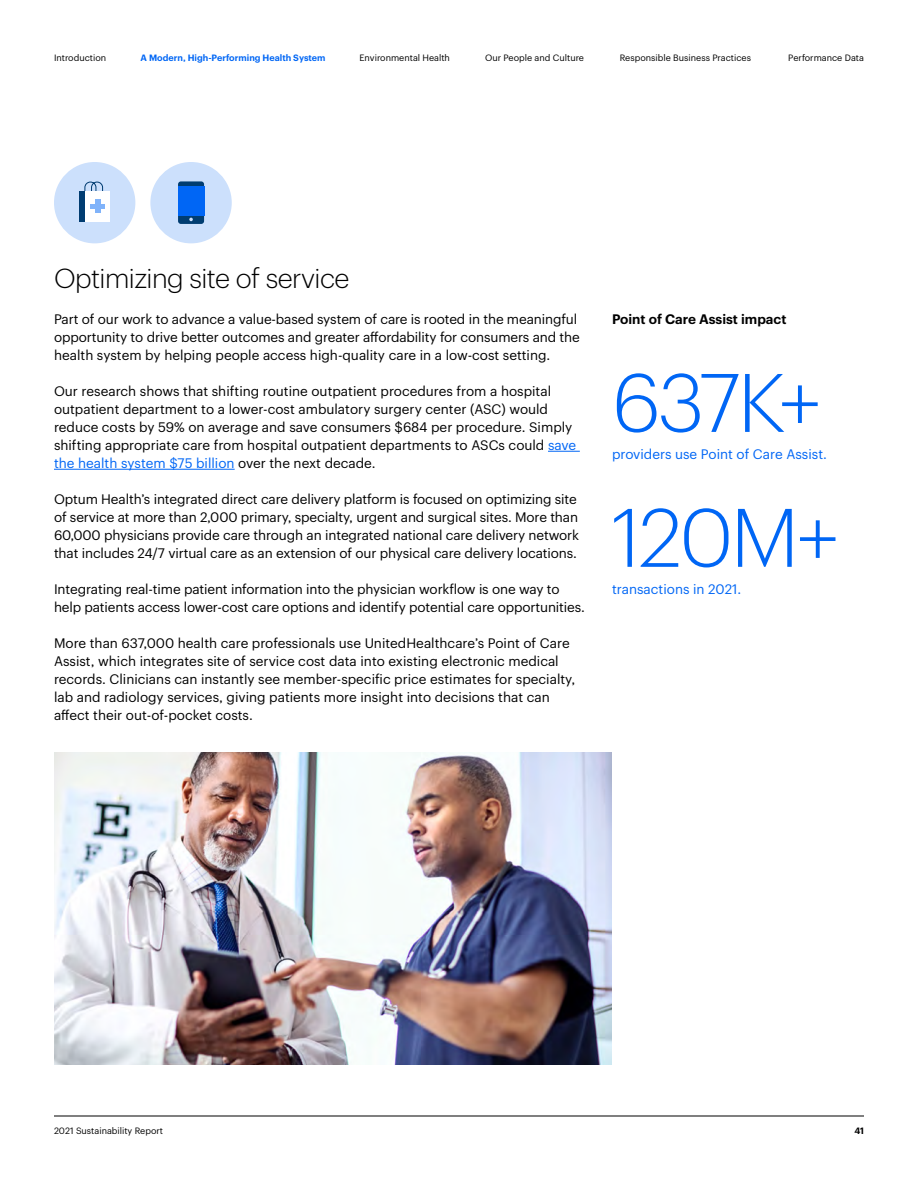
<style>
.page{position:relative;width:918px;height:1188px;background:#fff}
.page>*{position:absolute;margin:0;border:0;box-sizing:border-box;transform-origin:0 0}
.t1{font:300 81px "Graphik UHG";letter-spacing:-.035em;color:#0066f5}
.t2{font:300 27px "Graphik UHG";letter-spacing:-.02em;color:#000}
.t3{font:13.5px/18px "Graphik UHG";letter-spacing:-.005em;color:#000}
.t4{font:13.5px "Graphik UHG";color:#0066f5}
.t5{font:600 13.5px "Graphik UHG";color:#000}
.t6{font:9px "Graphik UHG";color:#000}
.t7{font:600 9px "Graphik UHG";color:#0066f5}
.t8{font:600 9px "Graphik UHG";color:#000}
.s1{color:#0066f5}
</style>
<div class="page">
<hr style="left:54px;top:1116px;width:810px;height:1px;background:#000">
<img style="left:54px;top:752px;width:558px;height:313px">
<hr style="left:548px;top:451px;width:32px;height:1px;background:#0066f5">
<hr style="left:54px;top:469px;width:181px;height:1px;background:#0066f5">
<div style="left:54px;top:162px;width:81px;height:81px;background:#cce0fc;border-radius:50%"></div>
<svg style="left:84px;top:182px;width:19px;height:9px"></svg>
<div style="left:79px;top:191px;width:26px;height:30px;background:#003c71"></div>
<div style="left:85px;top:191px;width:25px;height:30px;background:#fff"></div>
<div style="left:95px;top:199px;width:5px;height:14px;background:#80b3fa"></div>
<div style="left:91px;top:204px;width:14px;height:5px;background:#80b3fa"></div>
<div style="left:150px;top:162px;width:82px;height:81px;background:#cce0fc;border-radius:50%"></div>
<div style="left:178px;top:181px;width:26px;height:43px;background:#003d71;border-radius:3px"></div>
<div style="left:178px;top:186px;width:26px;height:29px;background:#0066f5"></div>
<svg style="left:189px;top:218px;width:4px;height:3px"></svg>
<p class="t6" style="left:54px;top:51px;width:54px">Introduction</p>
<p class="t7" style="left:141px;top:51px;width:186px">A Modern, High-Performing Health System</p>
<p class="t6" style="left:360px;top:51px;width:92px">Environmental Health</p>
<p class="t6" style="left:485px;top:51px;width:100px">Our People and Culture</p>
<p class="t6" style="left:620px;top:51px;width:133px">Responsible Business Practices</p>
<p class="t6" style="left:788px;top:51px;width:77px">Performance Data</p>
<h2 class="t2" style="left:54px;top:259px;width:297px">Optimizing site of service</h2>
<p class="t3" style="left:54px;top:309px;width:527px">Part of our work to advance a value-based system of care is rooted in the meaningful opportunity to drive better outcomes and greater affordability for consumers and the health system by helping people access high-quality care in a low-cost setting.</p>
<p class="t3" style="left:54px;top:381px;width:524px">Our research shows that shifting routine outpatient procedures from a hospital outpatient department to a lower-cost ambulatory surgery center (ASC) would reduce costs by 59% on average and save consumers $684 per procedure. Simply shifting appropriate care from hospital outpatient departments to ASCs could <span class="s1">save the health system $75 billion</span> over the next decade.</p>
<p class="t3" style="left:54px;top:489px;width:527px">Optum Health’s integrated direct care delivery platform is focused on optimizing site of service at more than 2,000 primary, specialty, urgent and surgical sites. More than 60,000 physicians provide care through an integrated national care delivery network that includes 24/7 virtual care as an extension of our physical care delivery locations.</p>
<p class="t3" style="left:54px;top:579px;width:532px">Integrating real-time patient information into the physician workflow is one way to help patients access lower-cost care options and identify potential care opportunities.</p>
<p class="t3" style="left:54px;top:633px;width:523px">More than 637,000 health care professionals use UnitedHealthcare’s Point of Care Assist, which integrates site of service cost data into existing electronic medical records. Clinicians can instantly see member-specific price estimates for specialty, lab and radiology services, giving patients more insight into decisions that can affect their out-of-pocket costs.</p>
<p class="t5" style="left:612px;top:309px;width:176px">Point of Care Assist impact</p>
<h1 class="t1" style="left:612px;top:344px;width:210px">637K+</h1>
<p class="t4" style="left:612px;top:444px;width:216px">providers use Point of Care Assist.</p>
<h1 class="t1" style="left:612px;top:478px;width:228px">120M+</h1>
<p class="t4" style="left:612px;top:579px;width:131px">transactions in 2021.</p>
<p class="t6" style="left:54px;top:1124px;width:111px">2021 Sustainability Report</p>
<p class="t8" style="left:854px;top:1124px;width:11px">41</p>
</div>
